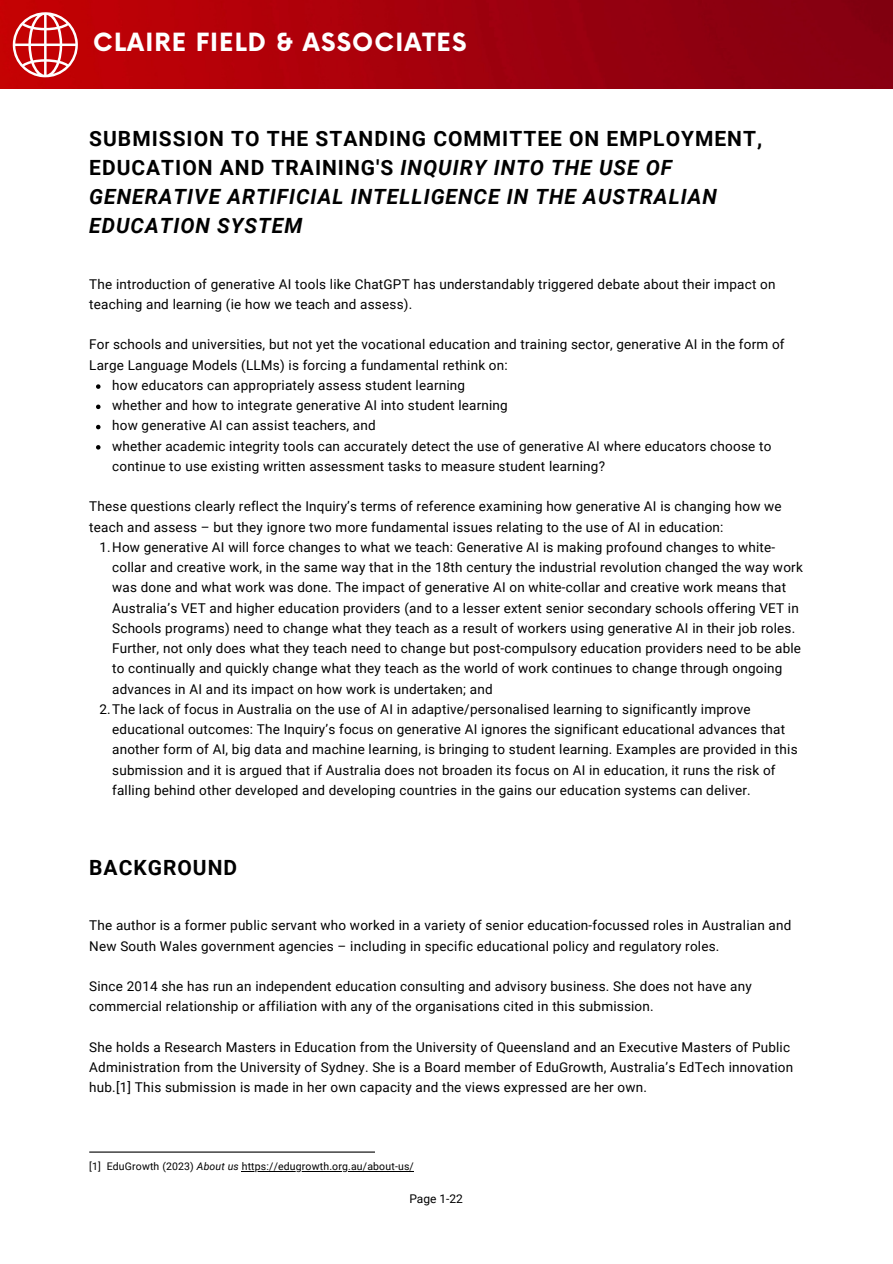
<style>
.page{position:relative;width:893px;height:1264px;background:#fff}
.page>*{position:absolute;margin:0;border:0;box-sizing:border-box;transform-origin:0 0}
.t1{font:700 24.45px "Now";letter-spacing:.045em;color:#fff}
.t2{font:italic 700 21px/29.2px "Roboto";letter-spacing:.05em;color:#000}
.t3{font:700 21px "Roboto";letter-spacing:.045em;color:#000}
.t4{font:13.5px/20.2px "Roboto";letter-spacing:.015em;color:#000}
.t5{font:12px "Roboto";color:#000}
.t6{font:10.5px "Roboto";letter-spacing:.015em;color:#000}
.s1{font-style:normal}
.s2{font-style:italic}
</style>
<div class="page">
<img style="left:0;top:0;width:892px;height:89px">
<svg style="left:12px;top:11px;width:67px;height:67px"></svg>
<svg style="left:96px;top:384px;width:4px;height:5px"></svg>
<svg style="left:96px;top:404px;width:4px;height:5px"></svg>
<svg style="left:96px;top:425px;width:4px;height:4px"></svg>
<svg style="left:96px;top:445px;width:4px;height:4px"></svg>
<hr style="left:242px;top:1171px;width:172px;height:1px;background:#000">
<hr style="left:89px;top:1151px;width:286px;height:1px;background:#000">
<p class="t1" style="left:93px;top:29px;width:374px">CLAIRE FIELD &amp; ASSOCIATES</p>
<p class="t2" style="left:89px;top:124px;width:674px"><span class="s1">SUBMISSION TO THE STANDING COMMITTEE ON EMPLOYMENT, EDUCATION AND TRAINING'S</span> INQUIRY INTO THE USE OF GENERATIVE ARTIFICIAL INTELLIGENCE IN THE AUSTRALIAN EDUCATION SYSTEM</p>
<p class="t4" style="left:89px;top:274px;width:687px">The introduction of generative AI tools like ChatGPT has understandably triggered debate about their impact on teaching and learning (ie how we teach and assess).</p>
<p class="t4" style="left:89px;top:335px;width:696px">For schools and universities, but not yet the vocational education and training sector, generative AI in the form of<br>Large Language Models (LLMs) is forcing a fundamental rethink on:</p>
<p class="t4" style="left:112px;top:375px;width:354px">how educators can appropriately assess student learning</p>
<p class="t4" style="left:112px;top:395px;width:397px">whether and how to integrate generative AI into student learning</p>
<p class="t4" style="left:112px;top:416px;width:265px">how generative AI can assist teachers, and</p>
<p class="t4" style="left:112px;top:436px;width:660px">whether academic integrity tools can accurately detect the use of generative AI where educators choose to continue to use existing written assessment tasks to measure student learning?</p>
<p class="t4" style="left:89px;top:496px;width:694px">These questions clearly reflect the Inquiry’s terms of reference examining how generative AI is changing how we teach and assess – but they ignore two more fundamental issues relating to the use of AI in education:</p>
<p class="t4" style="left:112px;top:537px;width:692px;text-indent:-13px">1.How generative AI will force changes to what we teach: Generative AI is making profound changes to white&shy;collar and creative work, in the same way that in the 18th century the industrial revolution changed the way work was done and what work was done. The impact of generative AI on white-collar and creative work means that Australia’s VET and higher education providers (and to a lesser extent senior secondary schools offering VET in Schools programs) need to change what they teach as a result of workers using generative AI in their job roles.<br>Further, not only does what they teach need to change but post-compulsory education providers need to be able to continually and quickly change what they teach as the world of work continues to change through ongoing advances in AI and its impact on how work is undertaken; and</p>
<p class="t4" style="left:112px;top:699px;width:687px;text-indent:-13px">2.The lack of focus in Australia on the use of AI in adaptive/personalised learning to significantly improve educational outcomes: The Inquiry’s focus on generative AI ignores the significant educational advances that another form of AI, big data and machine learning, is bringing to student learning. Examples are provided in this submission and it is argued that if Australia does not broaden its focus on AI in education, it runs the risk of falling behind other developed and developing countries in the gains our education systems can deliver.</p>
<p class="t3" style="left:89px;top:855px;width:149px">BACKGROUND</p>
<p class="t4" style="left:89px;top:915px;width:703px">The author is a former public servant who worked in a variety of senior education-focussed roles in Australian and<br>New South Wales government agencies – including in specific educational policy and regulatory roles.</p>
<p class="t4" style="left:89px;top:976px;width:664px">Since 2014 she has run an independent education consulting and advisory business. She does not have any commercial relationship or affiliation with any of the organisations cited in this submission.</p>
<p class="t4" style="left:89px;top:1036px;width:705px">She holds a Research Masters in Education from the University of Queensland and an Executive Masters of Public<br>Administration from the University of Sydney. She is a Board member of EduGrowth, Australia’s EdTech innovation hub.[1] This submission is made in her own capacity and the views expressed are her own.</p>
<p class="t6" style="left:89px;top:1160px;width:326px">[1] EduGrowth (2023) <span class="s2">About us</span> https://edugrowth.org.au/about-us/</p>
<p class="t5" style="left:409px;top:1191px;width:55px">Page 1-22</p>
</div>
